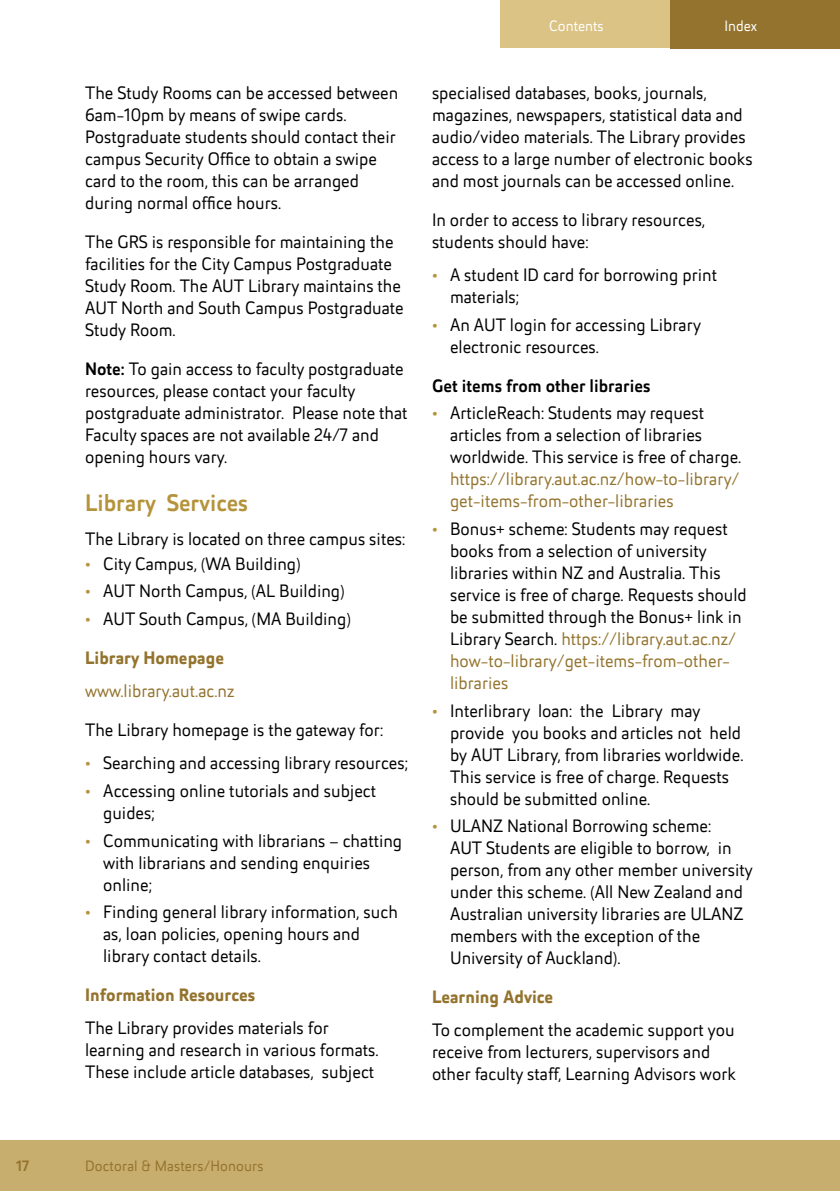
<style>
.page{position:relative;width:840px;height:1191px;background:#fff}
.page>*{position:absolute;margin:0;border:0;box-sizing:border-box;transform-origin:0 0}
.t1{font:500 24px "Helia Core";color:#b4933a}
.t2{font:18px/22px "Helia Core";color:#000}
.t3{font:18px/22px "Helia Core";color:#93732d}
.t4{font:700 18px "Helia Core";color:#93732d}
.t5{font:500 18px "Helia Core";color:#000}
.t6{font:15px "Helia Core";letter-spacing:.01em;color:#93732d}
.t7{font:15px "Helia Core";color:#fff}
.t8{font:500 15px "Helia Core";color:#93732d}
.s1{font-weight:500}
.s2{color:#b4933a}
.s3{font-weight:700;color:#93732d}
.s4{color:#93732d}
</style>
<div class="page">
<div style="left:0;top:1140px;width:839px;height:51px;background:#c7ad6e"></div>
<div style="left:500px;top:0;width:170px;height:48px;background:#dbc385"></div>
<div style="left:670px;top:0;width:169px;height:48px;background:#93732d"></div>
<p class="t2" style="left:85px;top:81px;width:314px">The Study Rooms can be accessed between 6am-10pm by means of swipe cards.<br>Postgraduate students should contact their campus Security Office to obtain a swipe card to the room, this can be arranged during normal office hours.</p>
<p class="t2" style="left:85px;top:230px;width:320px">The GRS is responsible for maintaining the facilities for the City Campus Postgraduate Study Room. The AUT Library maintains the AUT North and South Campus Postgraduate Study Room.</p>
<p class="t2" style="left:85px;top:357px;width:324px"><span class="s1">Note:</span> To gain access to faculty postgraduate resources, please contact your faculty postgraduate administrator. Please note that Faculty spaces are not available 24/7 and opening hours vary.</p>
<h1 class="t1" style="left:85px;top:487px;width:164px">Library Services</h1>
<p class="t2" style="left:85px;top:527px;width:321px">The Library is located on three campus sites:</p>
<p class="t2" style="left:85px;top:552px;width:217px"><span class="s2">•</span> City Campus, (WA Building)</p>
<p class="t2" style="left:85px;top:580px;width:261px"><span class="s2">•</span> AUT North Campus, (AL Building)</p>
<p class="t2" style="left:85px;top:599px;width:267px;line-height:38.6px"><span class="s2">•</span> AUT South Campus, (MA Building)<br><span class="s3">Library Homepage</span></p>
<p class="t3" style="left:85px;top:679px;width:151px">www.library.aut.ac.nz</p>
<p class="t2" style="left:85px;top:718px;width:299px">The Library homepage is the gateway for:</p>
<p class="t2" style="left:85px;top:752px;width:324px"><span class="s2">•</span> Searching and accessing library resources;</p>
<p class="t2" style="left:103px;top:779px;width:274px;text-indent:-18px"><span class="s2">•</span> Accessing online tutorials and subject guides;</p>
<p class="t2" style="left:103px;top:829px;width:300px;text-indent:-18px"><span class="s2">•</span> Communicating with librarians – chatting with librarians and sending enquiries online;</p>
<p class="t2" style="left:103px;top:901px;width:296px;text-indent:-18px"><span class="s2">•</span> Finding general library information, such as, loan policies, opening hours and library contact details.</p>
<p class="t4" style="left:85px;top:982px;width:172px">Information Resources</p>
<p class="t2" style="left:85px;top:1017px;width:295px">The Library provides materials for learning and research in various formats.<br>These include article databases, subject</p>
<p class="t7" style="left:549px;top:16px;width:56px">Contents</p>
<p class="t7" style="left:724px;top:16px;width:34px">Index</p>
<p class="t2" style="left:432px;top:81px;width:322px">specialised databases, books, journals, magazines, newspapers, statistical data and audio/video materials. The Library provides access to a large number of electronic books and most journals can be accessed online.</p>
<p class="t2" style="left:432px;top:208px;width:274px">In order to access to library resources, students should have:</p>
<p class="t2" style="left:450px;top:263px;width:268px;text-indent:-18px"><span class="s2">•</span> A student ID card for borrowing print materials;</p>
<p class="t2" style="left:450px;top:313px;width:252px;text-indent:-18px"><span class="s2">•</span> An AUT login for accessing Library electronic resources.</p>
<p class="t5" style="left:432px;top:373px;width:220px">Get items from other libraries</p>
<p class="t2" style="left:450px;top:402px;width:293px;text-indent:-18px"><span class="s2">•</span> ArticleReach: Students may request articles from a selection of libraries worldwide. This service is free of charge.</p>
<p class="t3" style="left:450px;top:468px;width:291px">https://library.aut.ac.nz/how-to-library/ get-items-from-other-libraries</p>
<p class="t2" style="left:450px;top:517px;width:298px;text-indent:-18px"><span class="s2">•</span> Bonus+ scheme: Students may request books from a selection of university libraries within NZ and Australia. This service is free of charge. Requests should be submitted through the Bonus+ link in Library Search. <span class="s4">https://library.aut.ac.nz/ how-to-library/get-items-from-other&shy;libraries</span></p>
<p class="t2" style="left:450px;top:699px;width:295px;text-indent:-18px"><span class="s2">•</span> Interlibrary loan: the Library may provide you books and articles not held by AUT Library, from libraries worldwide.<br>This service is free of charge. Requests should be submitted online.</p>
<p class="t2" style="left:450px;top:815px;width:304px;text-indent:-18px"><span class="s2">•</span> ULANZ National Borrowing scheme:<br>AUT Students are eligible to borrow, in person, from any other member university under this scheme. (All New Zealand and Australian university libraries are ULANZ members with the exception of the University of Auckland).</p>
<p class="t4" style="left:432px;top:984px;width:123px">Learning Advice</p>
<p class="t2" style="left:432px;top:1019px;width:305px">To complement the academic support you receive from lecturers, supervisors and other faculty staff, Learning Advisors work</p>
<p class="t8" style="left:16px;top:1155px;width:14px">17</p>
<p class="t6" style="left:85px;top:1156px;width:180px">Doctoral &amp; Masters/Honours</p>
</div>
